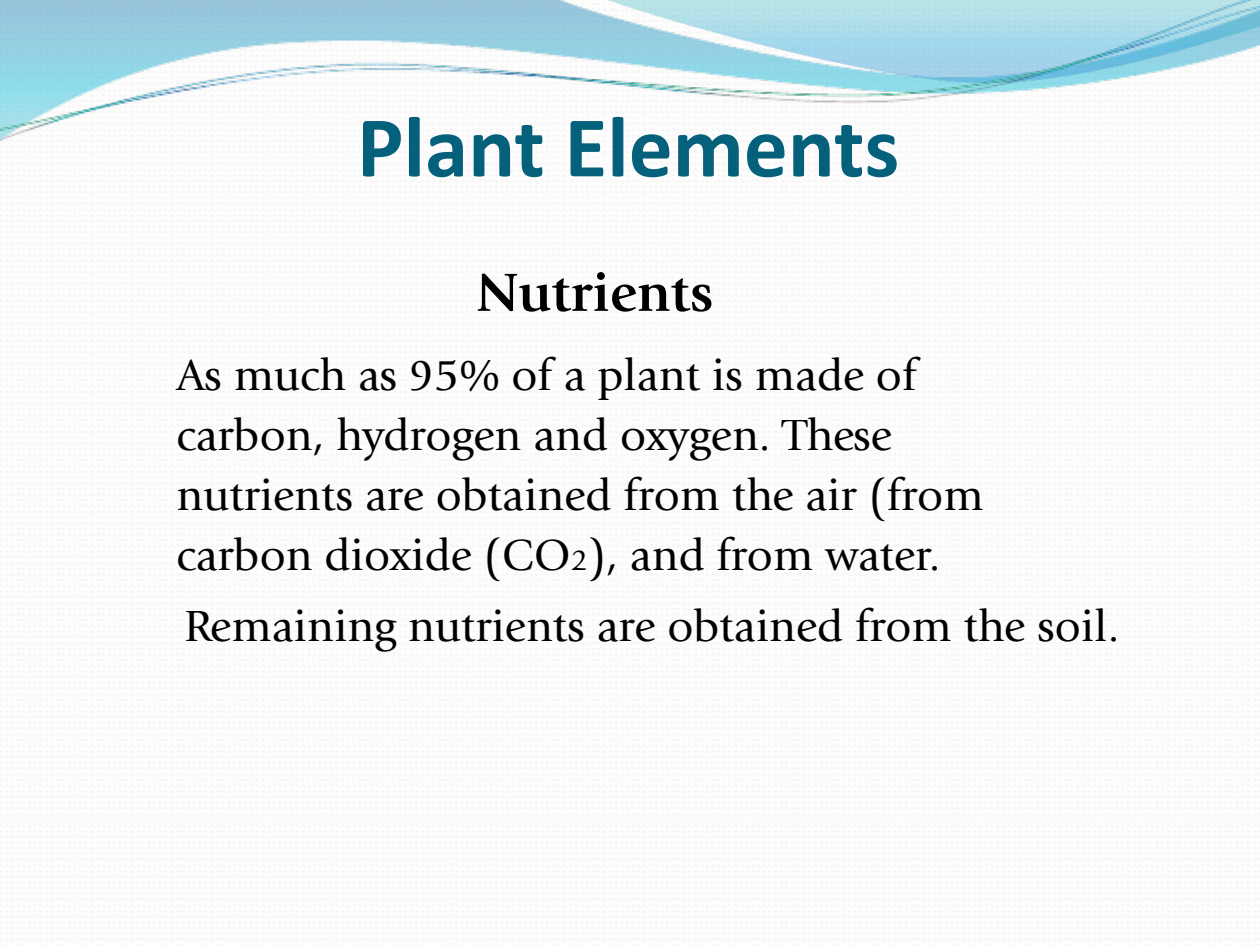
<style>
.page{position:relative;width:1260px;height:945px;background:#fff}
.page>*{position:absolute;margin:0;border:0;box-sizing:border-box;transform-origin:0 0}
.t1{font:700 87.5px "Calibri";color:#05617b}
.t2{font:700 56px "Giovanni Std";color:#000}
.t3{font:45.5px/60px "Giovanni Std";color:#000}
.s1{font-size:30.28px}
</style>
<div class="page">
<img style="left:1px;top:151px;width:1255px;height:788px">
<img style="left:0;top:0;width:1258px;height:141px">
<img style="left:0;top:7px;width:1260px;height:125px">
<h1 class="t1" style="left:357px;top:85px;width:544px">Plant Elements</h1>
<p class="t2" style="left:476px;top:260px;width:239px">Nutrients</p>
<p class="t3" style="left:176px;top:346px;width:809px">As much as 95% of a plant is made of carbon, hydrogen and oxygen. These nutrients are obtained from the air (from carbon dioxide (CO<span class="s1">2</span>), and from water.</p>
<p class="t3" style="left:184px;top:597px;width:937px">Remaining nutrients are obtained from the soil.</p>
</div>
